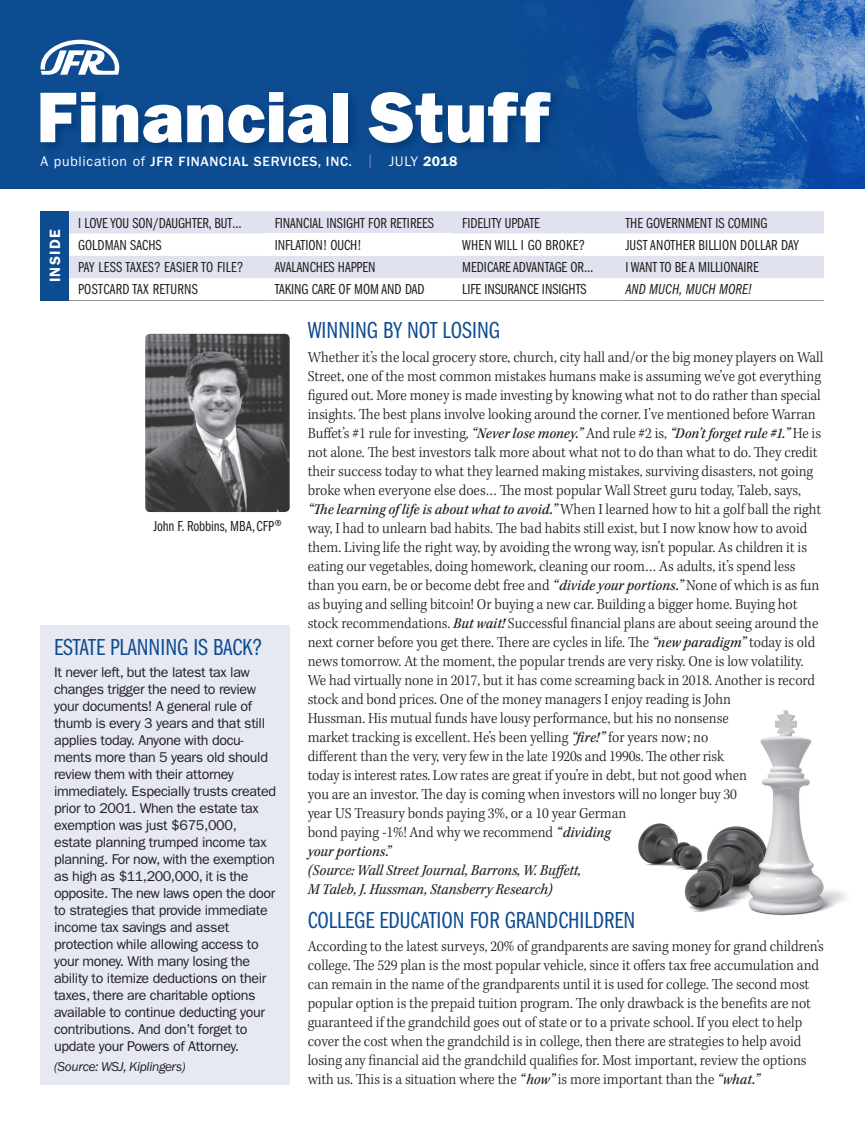
<style>
.page{position:relative;width:865px;height:1133px;background:#fff}
.page>*{position:absolute;margin:0;border:0;box-sizing:border-box;transform-origin:0 0}
.t1{font:72px "ITC Franklin Gothic Std Hvy";letter-spacing:.01em;color:#fff}
.t2{font:24px "ITC Franklin Gothic Std Bk Cp";color:#0d4c91}
.t3{font:15.75px/19px "Kepler Std Light Scn";letter-spacing:-.005em;color:#231f20}
.t4{font:15.75px/19px "Kepler Std Scn It";letter-spacing:-.005em;color:#231f20}
.t5{font:15.3px "Kepler Std Medium Scn It";letter-spacing:.005em;color:#231f20}
.t6{font:15px "ITC Franklin Gothic Std Bk Cp";color:#231f20}
.t7{font:15px "ITC Franklin Gothic Std Bk Cp";letter-spacing:.02em;color:#231f20}
.t8{font:15px "ITC Franklin Gothic Std Bk Cp It";letter-spacing:.005em;color:#231f20}
.t9{font:600 15px "ITC Franklin Gothic Std";letter-spacing:.085em;color:#fff}
.t10{font:14.25px/17px "ITC Franklin Gothic Std";letter-spacing:-.025em;color:#231f20}
.t11{font:500 13.8px "ITC Franklin Gothic Std";letter-spacing:.05em;color:#fff}
.t12{font:italic 13.35px "ITC Franklin Gothic Std";letter-spacing:-.025em;color:#231f20}
.s1{font-weight:400}
.s2{font-family:"ITC Franklin Gothic Std Bk X Cp";font-weight:400;color:#848ebc}
.s3{font-weight:600}
.s4{font-family:"Kepler Std Medium Scn It";font-size:15.3px}
.s5{font-family:"Kepler Std Light Scn";font-size:15.75px}
</style>
<div class="page">
<div style="left:0;top:0;width:865px;height:189px;background:#0d4c91"></div>
<div style="left:37px;top:89px;width:526px;height:67px;background:#002f67;opacity:.6"></div>
<svg style="left:41px;top:40px;width:78px;height:35px"></svg>
<img style="left:516px;top:0;width:349px;height:189px">
<img style="left:145px;top:334px;width:145px;height:178px">
<div style="left:41px;top:211px;width:28px;height:89px;background:#0d4c91"></div>
<svg style="left:69px;top:211px;width:755px;height:67px;fill:#e0e3ef"></svg>
<div style="left:266px;top:233px;width:187px;height:23px;background:#fff"></div>
<hr style="left:69px;top:300px;width:197px;height:1px;background:#939598">
<hr style="left:266px;top:300px;width:187px;height:1px;background:#939598">
<hr style="left:453px;top:300px;width:163px;height:1px;background:#939598">
<hr style="left:616px;top:300px;width:208px;height:1px;background:#939598">
<svg style="left:41px;top:300px;width:28px;height:1px"></svg>
<div style="left:41px;top:625px;width:249px;height:459px;background:#e6e8f2"></div>
<img style="left:638px;top:710px;width:208px;height:205px">
<h1 class="t1" style="left:37px;top:75px;width:514px">Financial Stuff</h1>
<p class="t11" style="left:41px;top:154px;width:418px"><span class="s1">A publication of</span> JFR FINANCIAL SERVICES, INC. <span class="s2">|</span> <span class="s1">JULY</span> <span class="s3">2018</span></p>
<p class="t9" style="left:46px;top:282px;width:54px;rotate:-90deg">INSIDE</p>
<p class="t6" style="left:78px;top:214px;width:165px">I LOVE YOU SON/DAUGHTER, BUT…</p>
<p class="t6" style="left:275px;top:214px;width:161px">FINANCIAL INSIGHT FOR RETIREES</p>
<p class="t6" style="left:462px;top:214px;width:79px">FIDELITY UPDATE</p>
<p class="t6" style="left:625px;top:214px;width:143px">THE GOVERNMENT IS COMING</p>
<p class="t6" style="left:78px;top:237px;width:85px">GOLDMAN SACHS</p>
<p class="t6" style="left:275px;top:237px;width:88px">INFLATION! OUCH!</p>
<p class="t6" style="left:462px;top:237px;width:124px">WHEN WILL I GO BROKE?</p>
<p class="t6" style="left:625px;top:237px;width:175px">JUST ANOTHER BILLION DOLLAR DAY</p>
<p class="t7" style="left:78px;top:259px;width:167px">PAY LESS TAXES? EASIER TO FILE?</p>
<p class="t6" style="left:275px;top:259px;width:102px">AVALANCHES HAPPEN</p>
<p class="t6" style="left:462px;top:259px;width:132px">MEDICARE ADVANTAGE OR…</p>
<p class="t6" style="left:625px;top:259px;width:135px">I WANT TO BE A MILLIONAIRE</p>
<p class="t7" style="left:78px;top:281px;width:121px">POSTCARD TAX RETURNS</p>
<p class="t6" style="left:275px;top:281px;width:151px">TAKING CARE OF MOM AND DAD</p>
<p class="t6" style="left:462px;top:281px;width:126px">LIFE INSURANCE INSIGHTS</p>
<p class="t8" style="left:625px;top:281px;width:128px">AND MUCH, MUCH MORE!</p>
<p class="t6" style="left:153px;top:518px;width:130px">John F. Robbins, MBA, CFP®</p>
<h2 class="t2" style="left:54px;top:634px;width:210px">ESTATE PLANNING IS BACK?</h2>
<p class="t10" style="left:54px;top:663px;width:223px">It never left, but the latest tax law changes trigger the need to review your documents! A general rule of thumb is every 3 years and that still applies today. Anyone with docu&shy;ments more than 5 years old should review them with their attorney immediately. Especially trusts created prior to 2001. When the estate tax exemption was just $675,000, estate planning trumped income tax planning. For now, with the exemption as high as $11,200,000, it is the opposite. The new laws open the door to strategies that provide immediate income tax savings and asset protection while allowing access to your money. With many losing the ability to itemize deductions on their taxes, there are charitable options available to continue deducting your contributions. And don’t forget to update your Powers of Attorney.</p>
<p class="t12" style="left:54px;top:1058px;width:133px">(Source: WSJ, Kiplingers)</p>
<h2 class="t2" style="left:308px;top:317px;width:194px">WINNING BY NOT LOSING</h2>
<p class="t3" style="left:308px;top:348px;width:517px">Whether it’s the local grocery store, church, city hall and/or the big money players on Wall Street, one of the most common mistakes humans make is assuming we’ve got everything figured out. More money is made investing by knowing what not to do rather than special insights. The best plans involve looking around the corner. I’ve mentioned before Warran Buffet’s #1 rule for investing, <span class="s4">“Never lose money.”</span> And rule #2 is, <span class="s4">“Don’t forget rule #1.”</span> He is not alone. The best investors talk more about what not to do than what to do. They credit their success today to what they learned making mistakes, surviving disasters, not going broke when everyone else does… The most popular Wall Street guru today, Taleb, says,</p>
<p class="t5" style="left:308px;top:500px;width:515px">“The learning of life is about what to avoid.” <span class="s5">When I learned how to hit a golf ball the right</span></p>
<p class="t3" style="left:308px;top:519px;width:513px">way, I had to unlearn bad habits. The bad habits still exist, but I now know how to avoid them. Living life the right way, by avoiding the wrong way, isn’t popular. As children it is eating our vegetables, doing homework, cleaning our room… As adults, it’s spend less than you earn, be or become debt free and <span class="s4">“divide your portions.”</span> None of which is as fun as buying and selling bitcoin! Or buying a new car. Building a bigger home. Buying hot stock recommendations. <span class="s4">But wait!</span> Successful financial plans are about seeing around the next corner before you get there. There are cycles in life. The <span class="s4">“new paradigm”</span> today is old news tomorrow. At the moment, the popular trends are very risky. One is low volatility.<br>We had virtually none in 2017, but it has come screaming back in 2018. Another is record stock and bond prices. One of the money managers I enjoy reading is John<br>Hussman. His mutual funds have lousy performance, but his no nonsense<br>market tracking is excellent. He’s been yelling <span class="s4">“fire!”</span> for years now; no<br>different than the very, very few in the late 1920s and 1990s. The other risk<br>today is interest rates. Low rates are great if you’re in debt, but not good when<br>you are an investor. The day is coming when investors will no longer buy 30<br>year US Treasury bonds paying 3%, or a 10 year German<br>bond paying -1%! And why we recommend <span class="s4">“dividing</span></p>
<p class="t5" style="left:308px;top:842px;width:85px">your portions.”</p>
<p class="t4" style="left:308px;top:861px;width:275px">(Source: Wall Street Journal, Barrons, W. Buffett,<br>M Taleb, J. Hussman, Stansberry Research)</p>
<h2 class="t2" style="left:308px;top:906px;width:329px">COLLEGE EDUCATION FOR GRANDCHILDREN</h2>
<p class="t3" style="left:308px;top:937px;width:517px">According to the latest surveys, 20% of grandparents are saving money for grand children’s college. The 529 plan is the most popular vehicle, since it offers tax free accumulation and can remain in the name of the grandparents until it is used for college. The second most popular option is the prepaid tuition program. The only drawback is the benefits are not guaranteed if the grandchild goes out of state or to a private school. If you elect to help cover the cost when the grandchild is in college, then there are strategies to help avoid losing any financial aid the grandchild qualifies for. Most important, review the options with us. This is a situation where the <span class="s4">“ how”</span> is more important than the <span class="s4">“what.”</span></p>
</div>
